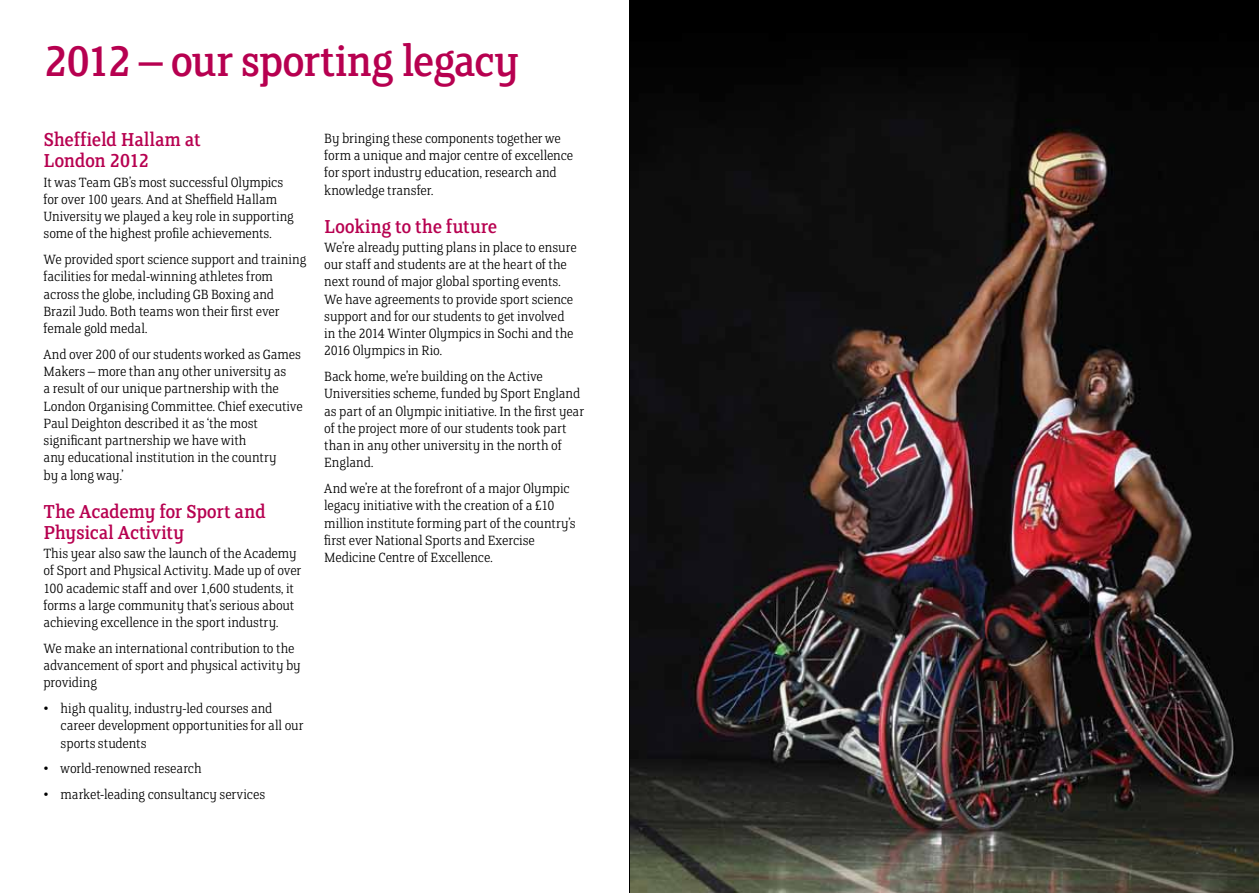
<style>
.page{position:relative;width:1259px;height:893px;background:#fff}
.page>*{position:absolute;margin:0;border:0;box-sizing:border-box;transform-origin:0 0}
.t1{font:48px "FS Clerkenwell";letter-spacing:-.035em;color:#b70050}
.t2{font:21px/21px "FS Clerkenwell";letter-spacing:-.02em;color:#b70050}
.t3{font:300 15px/17.2px "FS Clerkenwell";letter-spacing:-.005em;color:#000}
</style>
<div class="page">
<img style="left:630px;top:0;width:629px;height:893px">
<h1 class="t1" style="left:44px;top:38px;width:478px">2012 – our sporting legacy</h1>
<h2 class="t2" style="left:44px;top:130px;width:159px">Sheffield Hallam at<br>London 2012</h2>
<p class="t3" style="left:44px;top:173px;width:252px">It was Team GB’s most successful Olympics for over 100 years. And at Sheffield Hallam University we played a key role in supporting some of the highest profile achievements.</p>
<p class="t3" style="left:44px;top:251px;width:264px">We provided sport science support and training facilities for medal-winning athletes from across the globe, including GB Boxing and Brazil Judo. Both teams won their first ever female gold medal.</p>
<p class="t3" style="left:44px;top:346px;width:261px">And over 200 of our students worked as Games Makers – more than any other university as<br>a result of our unique partnership with the London Organising Committee. Chief executive Paul Deighton described it as ‘the most significant partnership we have with<br>any educational institution in the country<br>by a long way.’</p>
<h2 class="t2" style="left:44px;top:502px;width:224px">The Academy for Sport and<br>Physical Activity</h2>
<p class="t3" style="left:44px;top:545px;width:259px">This year also saw the launch of the Academy of Sport and Physical Activity. Made up of over 100 academic staff and over 1,600 students, it forms a large community that’s serious about achieving excellence in the sport industry.</p>
<p class="t3" style="left:44px;top:640px;width:259px">We make an international contribution to the advancement of sport and physical activity by providing</p>
<p class="t3" style="left:61px;top:700px;width:244px;text-indent:-17px">• high quality, industry-led courses and career development opportunities for all our sports students</p>
<p class="t3" style="left:44px;top:760px;width:160px">• world-renowned research</p>
<p class="t3" style="left:44px;top:786px;width:223px">• market-leading consultancy services</p>
<p class="t3" style="left:324px;top:130px;width:250px">By bringing these components together we form a unique and major centre of excellence for sport industry education, research and knowledge transfer.</p>
<h2 class="t2" style="left:324px;top:217px;width:175px">Looking to the future</h2>
<p class="t3" style="left:324px;top:239px;width:254px">We’re already putting plans in place to ensure our staff and students are at the heart of the next round of major global sporting events.<br>We have agreements to provide sport science support and for our students to get involved in the 2014 Winter Olympics in Sochi and the 2016 Olympics in Rio.</p>
<p class="t3" style="left:324px;top:368px;width:261px">Back home, we’re building on the Active Universities scheme, funded by Sport England as part of an Olympic initiative. In the first year of the project more of our students took part than in any other university in the north of England.</p>
<p class="t3" style="left:324px;top:480px;width:253px">And we’re at the forefront of a major Olympic legacy initiative with the creation of a £10 million institute forming part of the country’s first ever National Sports and Exercise Medicine Centre of Excellence.</p>
</div>
